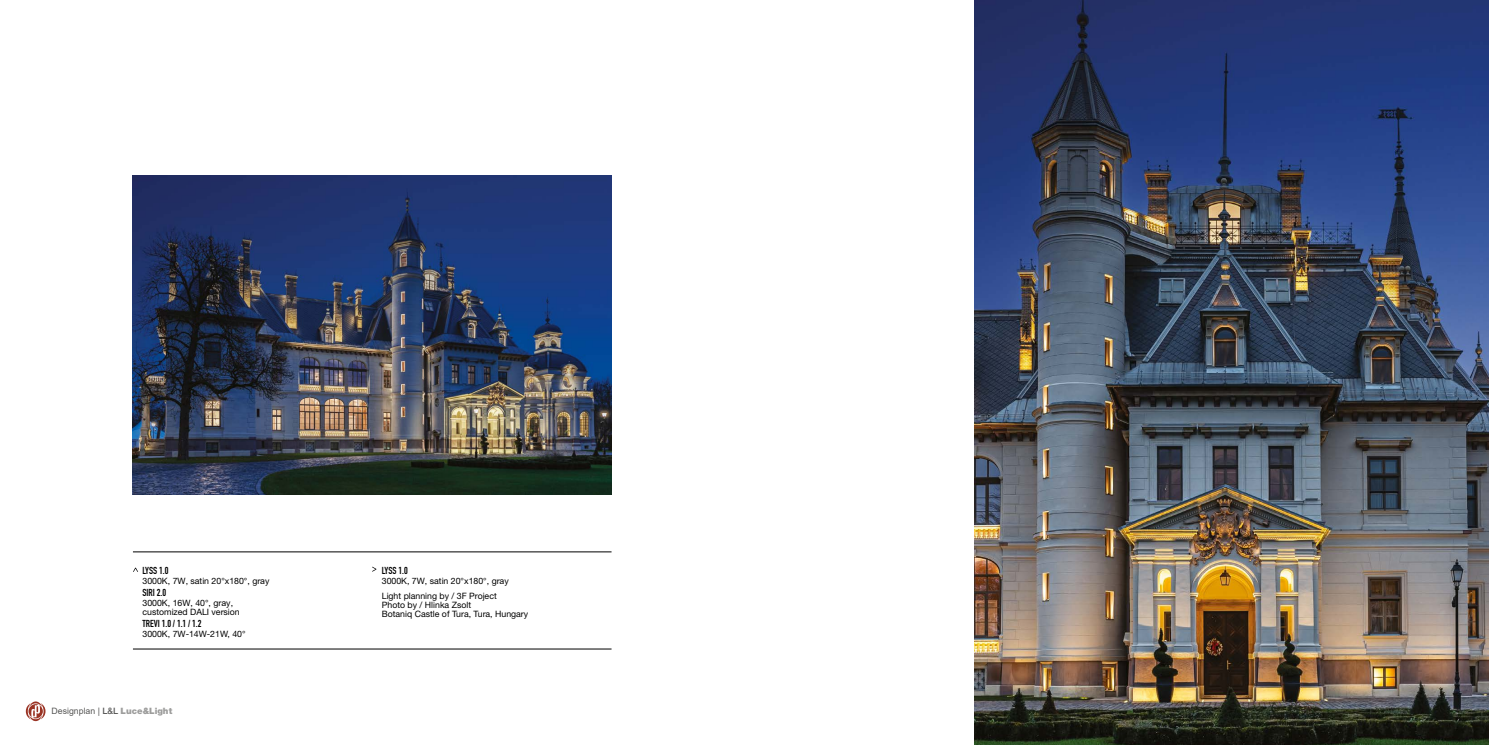
<style>
.page{position:relative;width:1489px;height:745px;background:#fff}
.page>*{position:absolute;margin:0;border:0;box-sizing:border-box;transform-origin:0 0}
.t1{font:10px "DIN Engschrift";color:#000}
.t2{font:8.75px/15.8px "Helvetica Neue";color:#000}
.t3{font:8.75px "Arial";color:#575756}
.s1{font-family:"Arial"}
.s2{font-family:"Helvetica Neue";font-weight:500}
.s3{font-family:"Helvetica Neue";font-weight:900;color:#9d9d9c}
</style>
<div class="page">
<img style="left:974px;top:0;width:514px;height:744px">
<hr style="left:133px;top:648px;width:478px;height:1px;background:#000">
<hr style="left:133px;top:551px;width:478px;height:1px;background:#000">
<svg style="left:372px;top:566px;width:4px;height:5px"></svg>
<img style="left:133px;top:175px;width:478px;height:319px">
<svg style="left:26px;top:701px;width:19px;height:19px"></svg>
<p class="t1" style="left:142px;top:564px;width:27px">LYSS 1.0</p>
<p class="t2" style="left:142px;top:572px;width:128px">3000K, 7W, satin 20°x180°, gr<span class="s1">a</span>y</p>
<p class="t1" style="left:142px;top:585px;width:25px">SIRI 2.0</p>
<p class="t2" style="left:142px;top:597px;width:99px;line-height:9.6px">3000K, 16W, 40°, gr<span class="s1">a</span>y, customized DALI version</p>
<p class="t1" style="left:142px;top:617px;width:61px">TREVI 1.0 / 1.1 / 1.2</p>
<p class="t2" style="left:142px;top:625px;width:105px">3000K, 7W-14W-21W, 40°</p>
<p class="t3" style="left:52px;top:704px;width:122px">Designplan | <span class="s2">L&amp;L</span> <span class="s3">Luce&amp;Light</span></p>
<p class="t1" style="left:382px;top:564px;width:27px">LYSS 1.0</p>
<p class="t2" style="left:382px;top:572px;width:128px">3000K, 7W, satin 20°x180°, gr<span class="s1">a</span>y<br>Light planning by / 3F Project</p>
<p class="t2" style="left:382px;top:600px;width:148px;line-height:8.8px">Photo by / Hlinka Zsolt<br>Botaniq Castle of Tura, Tura, Hungary</p>
</div>
